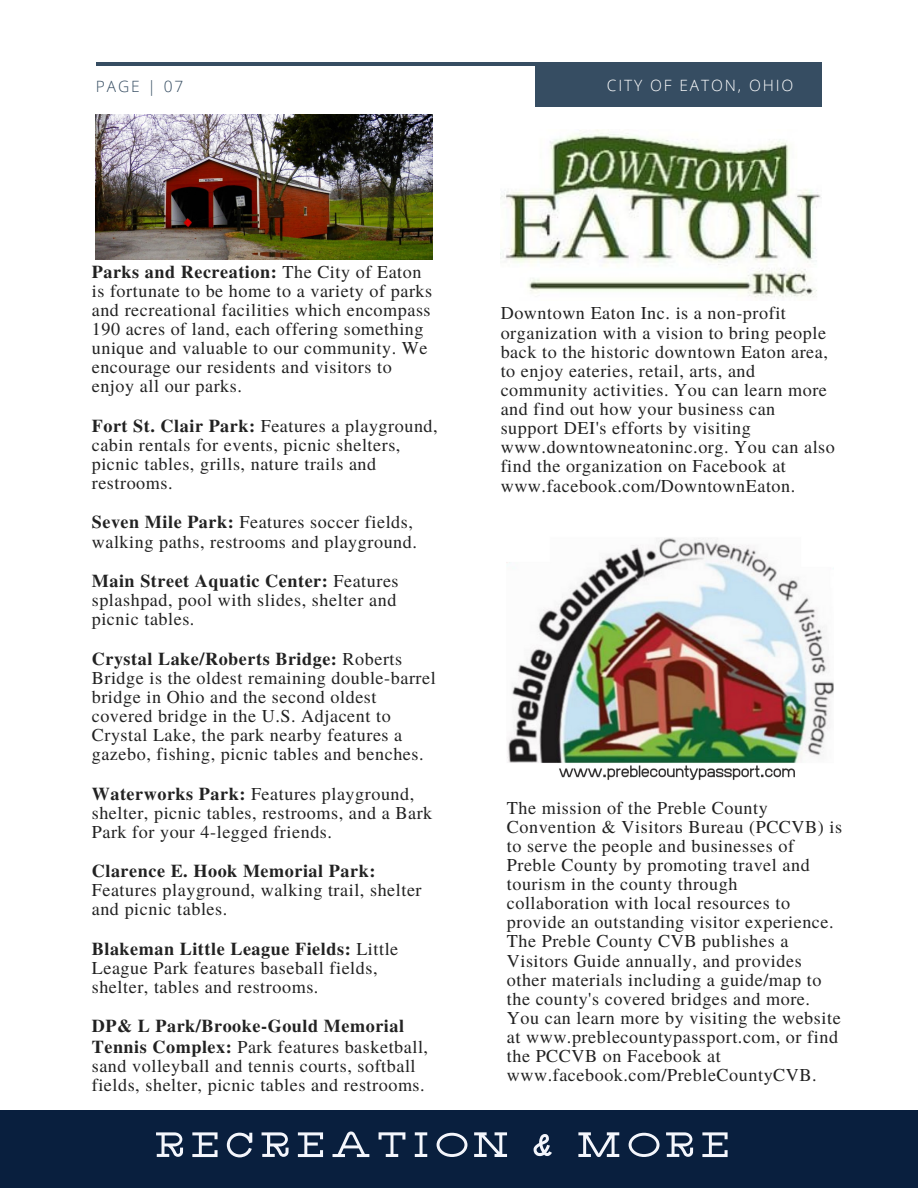
<style>
.page{position:relative;width:918px;height:1188px;background:#fff}
.page>*{position:absolute;margin:0;border:0;box-sizing:border-box;transform-origin:0 0}
.t1{font:52.2px "Carlson Slab";letter-spacing:.12em;color:#f4f6fc}
.t2{font:18.15px/19.2px "Te X Gyre Termes";letter-spacing:.03em;color:#222}
.t3{font:300 15.6px "Open Sans";letter-spacing:.12em;color:#fff}
.t4{font:300 15.6px "Open Sans";letter-spacing:.12em;color:#364d62}
.s1{font-weight:700}
</style>
<div class="page">
<hr style="left:96px;top:62px;width:726px;height:4px;background:#364d62">
<div style="left:535px;top:62px;width:287px;height:44px;background:#364d62"></div>
<div style="left:0;top:1111px;width:918px;height:77px;background:#091f3e"></div>
<img style="left:501px;top:129px;width:320px;height:169px">
<img style="left:507px;top:538px;width:326px;height:242px">
<img style="left:96px;top:114px;width:336px;height:145px">
<p class="t4" style="left:96px;top:75px;width:89px">PAGE | 07</p>
<p class="t3" style="left:607px;top:74px;width:188px">CITY OF EATON, OHIO</p>
<p class="t2" style="left:92px;top:261px;width:342px"><span class="s1">Parks and Recreation:</span> The City of Eaton is fortunate to be home to a variety of parks and recreational facilities which encompass 190 acres of land, each offering something unique and valuable to our community. We encourage our residents and visitors to enjoy all our parks.</p>
<p class="t2" style="left:92px;top:415px;width:347px"><span class="s1">Fort St. Clair Park:</span> Features a playground, cabin rentals for events, picnic shelters, picnic tables, grills, nature trails and restrooms.</p>
<p class="t2" style="left:92px;top:512px;width:327px"><span class="s1">Seven Mile Park:</span> Features soccer fields, walking paths, restrooms and playground.</p>
<p class="t2" style="left:92px;top:570px;width:308px"><span class="s1">Main Street Aquatic Center:</span> Features splashpad, pool with slides, shelter and picnic tables.</p>
<p class="t2" style="left:92px;top:648px;width:346px"><span class="s1">Crystal Lake/Roberts Bridge:</span> Roberts Bridge is the oldest remaining double-barrel bridge in Ohio and the second oldest covered bridge in the U.S. Adjacent to Crystal Lake, the park nearby features a gazebo, fishing, picnic tables and benches.</p>
<p class="t2" style="left:92px;top:783px;width:342px"><span class="s1">Waterworks Park:</span> Features playground, shelter, picnic tables, restrooms, and a Bark<br>Park for your 4-legged friends.</p>
<p class="t2" style="left:92px;top:861px;width:331px"><span class="s1">Clarence E. Hook Memorial Park:<br></span>Features playground, walking trail, shelter and picnic tables.</p>
<p class="t2" style="left:92px;top:938px;width:308px"><span class="s1">Blakeman Little League Fields:</span> Little<br>League Park features baseball fields, shelter, tables and restrooms.</p>
<p class="t2" style="left:92px;top:1016px;width:338px"><span class="s1">DP&amp; L Park/Brooke-Gould Memorial Tennis Complex:</span> Park features basketball, sand volleyball and tennis courts, softball fields, shelter, picnic tables and restrooms.</p>
<p class="t2" style="left:501px;top:303px;width:336px">Downtown Eaton Inc. is a non-profit organization with a vision to bring people back to the historic downtown Eaton area, to enjoy eateries, retail, arts, and community activities. You can learn more and find out how your business can support DEI's efforts by visiting www.downtowneatoninc.org. You can also find the organization on Facebook at www.facebook.com/DowntownEaton.</p>
<p class="t2" style="left:507px;top:797px;width:337px">The mission of the Preble County Convention &amp; Visitors Bureau (PCCVB) is to serve the people and businesses of Preble County by promoting travel and tourism in the county through collaboration with local resources to provide an outstanding visitor experience.</p>
<p class="t2" style="left:507px;top:931px;width:335px">The Preble County CVB publishes a Visitors Guide annually, and provides other materials including a guide/map to the county's covered bridges and more.<br>You can learn more by visiting the website at www.preblecountypassport.com, or find the PCCVB on Facebook at www.facebook.com/PrebleCountyCVB.</p>
<p class="t1" style="left:155px;top:1117px;width:576px">RECREATION &amp; MORE</p>
</div>
